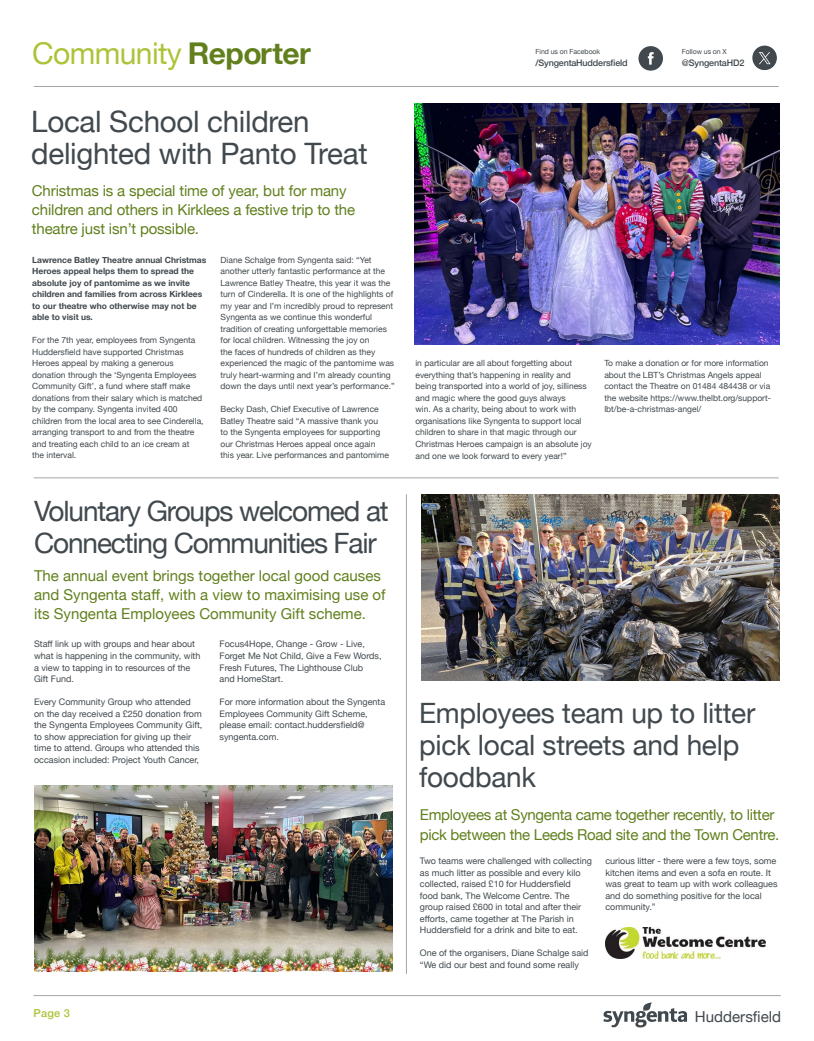
<style>
.page{position:relative;width:814px;height:1041px;background:#fff}
.page>*{position:absolute;margin:0;border:0;box-sizing:border-box;transform-origin:0 0}
.t1{font:30px "Helvetica Neue";letter-spacing:-.02em;color:#acc337}
.t2{font:29.5px "Helvetica Neue";letter-spacing:-.01em;color:#41494e}
.t3{font:28px/32px "Helvetica Neue";letter-spacing:-.01em;color:#41494e}
.t4{font:28px/32px "Helvetica Neue";letter-spacing:-.035em;color:#41494e}
.t5{font:15.1px "Helvetica Neue";color:#41494e}
.t6{font:15px/19px "Helvetica Neue";letter-spacing:-.01em;color:#61801d}
.t7{font:500 11px "Helvetica Neue";color:#acc337}
.t8{font:9px/11.5px "Helvetica Neue";color:#41494e}
.t9{font:500 9px "Helvetica Neue";letter-spacing:-.02em;color:#41494e}
.t10{font:8.5px/11.5px "Helvetica Neue";color:#41494e}
.t11{font:700 8.5px/11.5px "Helvetica Neue";color:#41494e}
.t12{font:7px "Helvetica Neue";letter-spacing:-.01em;color:#41494e}
.s1{font-weight:700;color:#61801d}
</style>
<div class="page">
<svg style="left:638px;top:46px;width:25px;height:25px"></svg>
<svg style="left:752px;top:46px;width:24px;height:24px"></svg>
<hr style="left:34px;top:86px;width:744px;height:1px;background:#41494e">
<hr style="left:33px;top:995px;width:747px;height:1px;background:#41494e">
<svg style="left:603px;top:1002px;width:84px;height:25px"></svg>
<hr style="left:34px;top:477px;width:744px;height:1px;background:#41494e">
<img style="left:414px;top:103px;width:365px;height:241px">
<img style="left:34px;top:785px;width:359px;height:186px">
<img style="left:421px;top:494px;width:359px;height:187px">
<hr style="left:406px;top:494px;width:1px;height:479px;background:#41494e">
<img style="left:605px;top:927px;width:160px;height:31px">
<p class="t1" style="left:32px;top:32px;width:280px">Community <span class="s1">Reporter</span></p>
<p class="t2" style="left:31px;top:100px;width:280px">Local School children</p>
<p class="t2" style="left:31px;top:132px;width:338px">delighted with Panto Treat</p>
<p class="t6" style="left:32px;top:182px;width:325px">Christmas is a special time of year, but for many children and others in Kirklees a festive trip to the theatre just isn’t possible.</p>
<p class="t11" style="left:32px;top:254px;width:176px">Lawrence Batley Theatre annual Christmas Heroes appeal helps them to spread the absolute joy of pantomime as we invite children and families from across Kirklees to our theatre who otherwise may not be able to visit us.</p>
<p class="t10" style="left:32px;top:335px;width:173px">For the 7th year, employees from Syngenta Huddersfield have supported Christmas Heroes appeal by making a generous donation through the ‘Syngenta Employees Community Gift’, a fund where staff make donations from their salary which is matched by the company. Syngenta invited 400 children from the local area to see Cinderella, arranging transport to and from the theatre and treating each child to an ice cream at</p>
<p class="t10" style="left:32px;top:450px;width:46px">the interval.</p>
<p class="t10" style="left:220px;top:254px;width:176px">Diane Schalge from Syngenta said: “Yet another utterly fantastic performance at the Lawrence Batley Theatre, this year it was the turn of Cinderella. It is one of the highlights of my year and I’m incredibly proud to represent Syngenta as we continue this wonderful tradition of creating unforgettable memories for local children. Witnessing the joy on<br>the faces of hundreds of children as they experienced the magic of the pantomime was truly heart-warming and I’m already counting down the days until next year’s performance.”</p>
<p class="t10" style="left:220px;top:404px;width:170px">Becky Dash, Chief Executive of Lawrence Batley Theatre said “A massive thank you<br>to the Syngenta employees for supporting our Christmas Heroes appeal once again this year. Live performances and pantomime</p>
<p class="t4" style="left:34px;top:496px;width:356px">Voluntary Groups welcomed at<br>Connecting Communities Fair</p>
<p class="t6" style="left:34px;top:567px;width:353px">The annual event brings together local good causes and Syngenta staff, with a view to maximising use of its Syngenta Employees Community Gift scheme.</p>
<p class="t8" style="left:34px;top:639px;width:168px">Staff link up with groups and hear about what is happening in the community, with a view to tapping in to resources of the</p>
<p class="t8" style="left:34px;top:673px;width:41px">Gift Fund.</p>
<p class="t8" style="left:34px;top:696px;width:170px">Every Community Group who attended on the day received a £250 donation from the Syngenta Employees Community Gift, to show appreciation for giving up their time to attend. Groups who attended this occasion included: Project Youth Cancer,</p>
<p class="t8" style="left:219px;top:639px;width:163px">Focus4Hope, Change - Grow - Live,<br>Forget Me Not Child, Give a Few Words,<br>Fresh Futures, The Lighthouse Club</p>
<p class="t8" style="left:219px;top:673px;width:65px">and HomeStart.</p>
<p class="t8" style="left:219px;top:696px;width:167px">For more information about the Syngenta<br>Employees Community Gift Scheme, please email: contact.huddersfield@ syngenta.com.</p>
<p class="t12" style="left:535px;top:47px;width:66px">Find us on Facebook</p>
<p class="t9" style="left:535px;top:56px;width:94px">/SyngentaHuddersfield</p>
<p class="t12" style="left:682px;top:47px;width:46px">Follow us on X</p>
<p class="t9" style="left:682px;top:56px;width:64px">@SyngentaHD2</p>
<p class="t10" style="left:415px;top:358px;width:178px">in particular are all about forgetting about everything that’s happening in reality and being transported into a world of joy, silliness and magic where the good guys always<br>win. As a charity, being about to work with organisations like Syngenta to support local children to share in that magic through our Christmas Heroes campaign is an absolute joy and one we look forward to every year!”</p>
<p class="t10" style="left:604px;top:358px;width:168px">To make a donation or for more information about the LBT’s Christmas Angels appeal contact the Theatre on 01484 484438 or via the website https://www.thelbt.org/support&shy;lbt/be-a-christmas-angel/</p>
<p class="t3" style="left:419px;top:698px;width:338px">Employees team up to litter pick local streets and help foodbank</p>
<p class="t6" style="left:420px;top:805px;width:361px;line-height:20px">Employees at Syngenta came together recently, to litter pick between the Leeds Road site and the Town Centre.</p>
<p class="t8" style="left:420px;top:855px;width:173px">Two teams were challenged with collecting as much litter as possible and every kilo collected, raised £10 for Huddersfield<br>food bank, The Welcome Centre. The group raised £600 in total and after their efforts, came together at The Parish in Huddersfield for a drink and bite to eat.</p>
<p class="t8" style="left:420px;top:947px;width:170px">One of the organisers, Diane Schalge said “We did our best and found some really</p>
<p class="t8" style="left:605px;top:855px;width:174px">curious litter - there were a few toys, some kitchen items and even a sofa en route. It was great to team up with work colleagues and do something positive for the local community.”</p>
<p class="t7" style="left:33px;top:1004px;width:38px">Page 3</p>
<p class="t5" style="left:695px;top:1005px;width:88px">Huddersfield</p>
</div>
